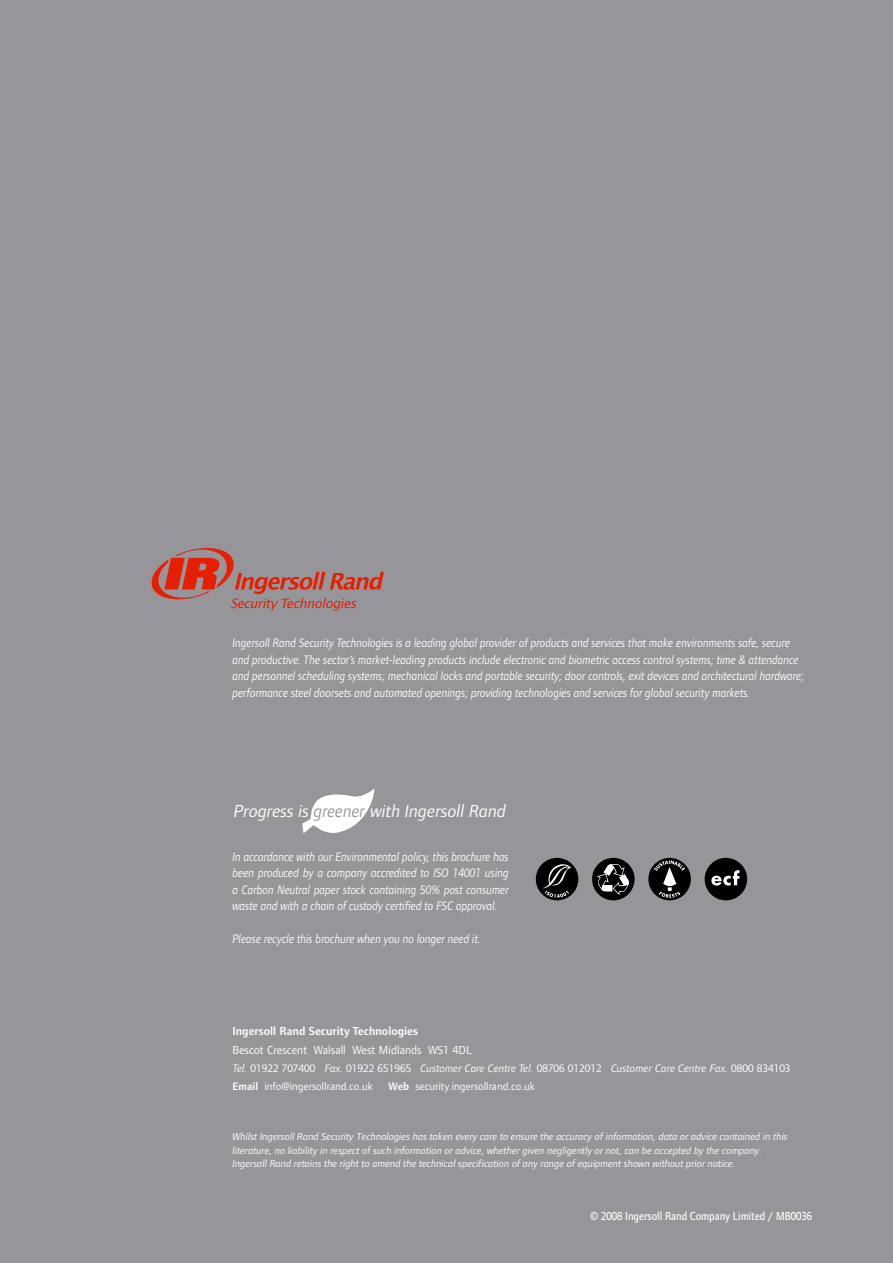
<style>
.page{position:relative;width:893px;height:1263px;background:#969599}
.page>*{position:absolute;margin:0;border:0;box-sizing:border-box;transform-origin:0 0}
.t1{font:italic 18px "Foundry Form Sans";color:#fff}
.t2{font:italic 12.75px/16.5px "Foundry Form Sans";color:#fff;scale:.89 1}
.t3{font:500 12px "Foundry Form Sans";color:#fff;scale:.89 1}
.t4{font:12px "Foundry Form Sans";color:#fff}
.t5{font:600 12px "Foundry Form Sans";color:#fff}
.t6{font:11.25px/17.7px "Foundry Form Sans";color:#fff}
.t7{font:italic 10.5px/13.5px "Foundry Form Sans";color:#fff}
.s1{color:#97979b}
.s2{font-style:italic}
.s3{font-weight:600}
</style>
<div class="page">
<svg style="left:151px;top:547px;width:233px;height:64px"></svg>
<div style="left:536px;top:858px;width:42px;height:42px;background:#000;border-radius:50%"></div>
<svg style="left:542px;top:864px;width:29px;height:34px"></svg>
<div style="left:648px;top:858px;width:43px;height:42px;background:#000;border-radius:50%"></div>
<svg style="left:654px;top:860px;width:31px;height:38px"></svg>
<div style="left:592px;top:858px;width:43px;height:42px;background:#000;border-radius:50%"></div>
<svg style="left:598px;top:864px;width:31px;height:30px"></svg>
<div style="left:705px;top:858px;width:42px;height:42px;background:#000;border-radius:50%"></div>
<svg style="left:711px;top:870px;width:28px;height:15px"></svg>
<svg style="left:302px;top:788px;width:73px;height:45px"></svg>
<p class="t2" style="left:232px;top:634px;width:644px">Ingersoll Rand Security Technologies is a leading global provider of products and services that make environments safe, secure and productive. The sector’s market-leading products include electronic and biometric access control systems; time &amp; attendance and personnel scheduling systems; mechanical locks and portable security; door controls, exit devices and architectural hardware; performance steel doorsets and automated openings; providing technologies and services for global security markets.</p>
<h1 class="t1" style="left:234px;top:801px;width:274px">Progress is <span class="s1">greener</span> with Ingersoll Rand</h1>
<p class="t2" style="left:232px;top:848px;width:312px;text-align:justify">In accordance with our Environmental policy, this brochure has been produced by a company accredited to ISO 14001 using a Carbon Neutral paper stock containing 50% post consumer waste and with a chain of custody certified to FSC approval.</p>
<p class="t2" style="left:232px;top:930px;width:281px">Please recycle this brochure when you no longer need it.</p>
<p class="t5" style="left:232px;top:1024px;width:187px">Ingersoll Rand Security Technologies</p>
<p class="t4" style="left:232px;top:1043px;width:241px">Bescot Crescent Walsall West Midlands WS1 4DL</p>
<p class="t6" style="left:232px;top:1059px;width:560px"><span class="s2">Tel.</span> 01922 707400 <span class="s2">Fax.</span> 01922 651965 <span class="s2">Customer Care Centre Tel.</span> 08706 012012 <span class="s2">Customer Care Centre Fax.</span> 0800 834103<br><span class="s3">Email</span> info@ingersollrand.co.uk</p>
<p class="t6" style="left:389px;top:1077px;width:148px"><span class="s3">Web</span> security.ingersollrand.co.uk</p>
<p class="t7" style="left:232px;top:1130px;width:557px">Whilst Ingersoll Rand Security Technologies has taken every care to ensure the accuracy of information, data or advice contained in this literature, no liability in respect of such information or advice, whether given negligently or not, can be accepted by the company.<br>Ingersoll Rand retains the right to amend the technical specification of any range of equipment shown without prior notice.</p>
<p class="t3" style="left:590px;top:1209px;width:251px">© 2008 Ingersoll Rand Company Limited / MB0036</p>
</div>
